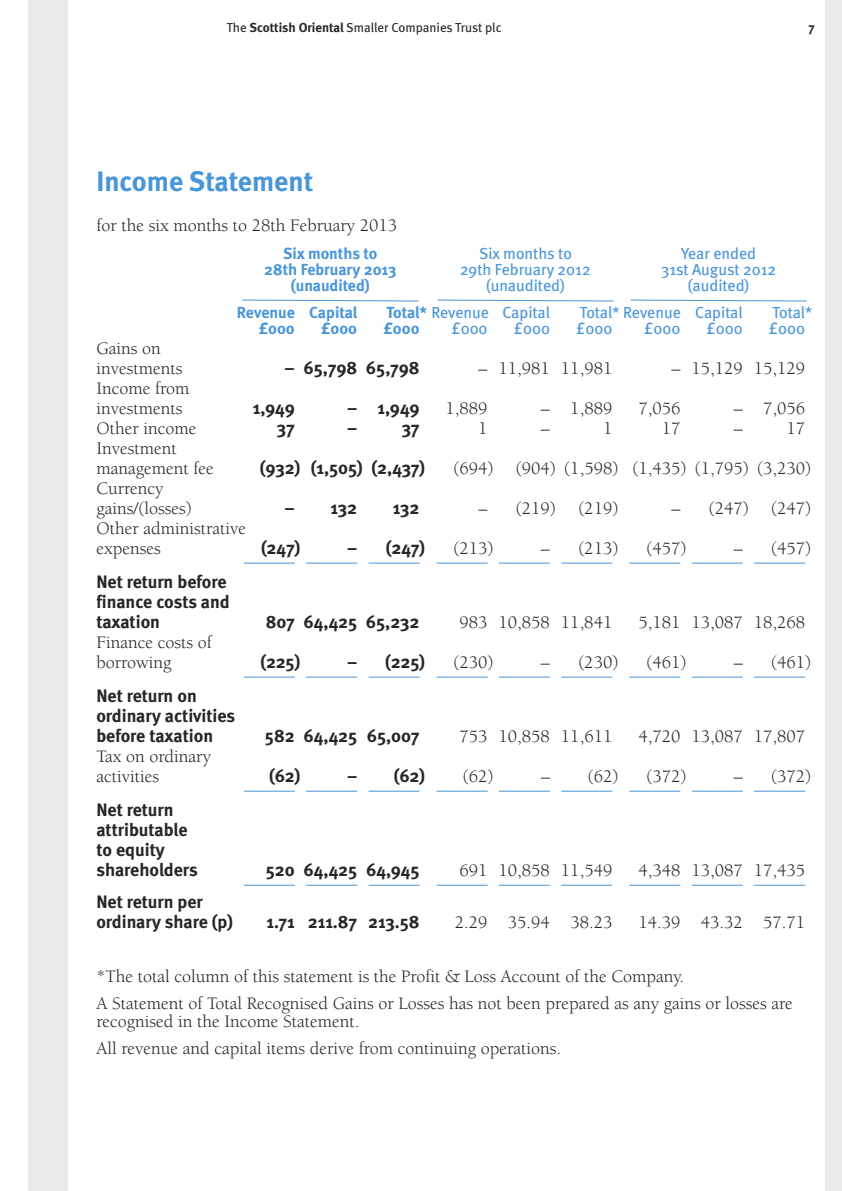
<style>
.page{position:relative;width:842px;height:1191px;background:#fff}
.page>*{position:absolute;margin:0;border:0;box-sizing:border-box;transform-origin:0 0}
.t1{font:700 28px "Meta";color:#4895d9}
.t2{font:18px/20px "Berkeley LT";color:#272627}
.t3{font:700 18px/20px "Meta";color:#272627}
.t4{font:16px "Meta";color:#4895d9}
.t5{font:700 16px "Meta";color:#4895d9}
.t6{font:13px "Meta";color:#272627}
.t7{font:700 13px "Meta";color:#272627}
.s1{font-weight:700}
</style>
<div class="page">
<div style="left:28px;top:0;width:40px;height:1191px;background:#ebeaea"></div>
<div style="left:825px;top:0;width:17px;height:1191px;background:#ebeaea"></div>
<hr style="left:754px;top:884px;width:51px;height:1px;background:#4895d9">
<hr style="left:692px;top:884px;width:51px;height:1px;background:#4895d9">
<hr style="left:629px;top:884px;width:51px;height:1px;background:#4895d9">
<hr style="left:561px;top:884px;width:51px;height:1px;background:#4895d9">
<hr style="left:499px;top:884px;width:51px;height:1px;background:#4895d9">
<hr style="left:437px;top:884px;width:51px;height:1px;background:#4895d9">
<hr style="left:369px;top:884px;width:51px;height:1px;background:#4895d9">
<hr style="left:306px;top:884px;width:51px;height:1px;background:#4895d9">
<hr style="left:244px;top:884px;width:51px;height:1px;background:#4895d9">
<hr style="left:754px;top:790px;width:51px;height:1px;background:#4895d9">
<hr style="left:692px;top:790px;width:51px;height:1px;background:#4895d9">
<hr style="left:629px;top:790px;width:51px;height:1px;background:#4895d9">
<hr style="left:561px;top:790px;width:51px;height:1px;background:#4895d9">
<hr style="left:499px;top:790px;width:51px;height:1px;background:#4895d9">
<hr style="left:437px;top:790px;width:51px;height:1px;background:#4895d9">
<hr style="left:369px;top:790px;width:51px;height:1px;background:#4895d9">
<hr style="left:306px;top:790px;width:51px;height:1px;background:#4895d9">
<hr style="left:244px;top:790px;width:51px;height:1px;background:#4895d9">
<hr style="left:754px;top:676px;width:51px;height:1px;background:#4895d9">
<hr style="left:692px;top:676px;width:51px;height:1px;background:#4895d9">
<hr style="left:629px;top:676px;width:51px;height:1px;background:#4895d9">
<hr style="left:561px;top:676px;width:51px;height:1px;background:#4895d9">
<hr style="left:499px;top:676px;width:51px;height:1px;background:#4895d9">
<hr style="left:437px;top:676px;width:51px;height:1px;background:#4895d9">
<hr style="left:369px;top:676px;width:51px;height:1px;background:#4895d9">
<hr style="left:306px;top:676px;width:51px;height:1px;background:#4895d9">
<hr style="left:244px;top:676px;width:51px;height:1px;background:#4895d9">
<hr style="left:754px;top:562px;width:51px;height:1px;background:#4895d9">
<hr style="left:692px;top:562px;width:51px;height:1px;background:#4895d9">
<hr style="left:629px;top:562px;width:51px;height:1px;background:#4895d9">
<hr style="left:561px;top:562px;width:51px;height:1px;background:#4895d9">
<hr style="left:499px;top:562px;width:51px;height:1px;background:#4895d9">
<hr style="left:437px;top:562px;width:51px;height:1px;background:#4895d9">
<hr style="left:369px;top:562px;width:51px;height:1px;background:#4895d9">
<hr style="left:306px;top:562px;width:51px;height:1px;background:#4895d9">
<hr style="left:244px;top:562px;width:51px;height:1px;background:#4895d9">
<svg style="left:630px;top:299px;width:177px;height:3px"></svg>
<svg style="left:437px;top:299px;width:177px;height:3px"></svg>
<svg style="left:242px;top:299px;width:177px;height:3px"></svg>
<p class="t6" style="left:227px;top:20px;width:276px">The <span class="s1">Scottish Oriental</span> Smaller Companies Trust plc</p>
<p class="t7" style="left:808px;top:20px;width:8px">7</p>
<h1 class="t1" style="left:96px;top:165px;width:218px">Income Statement</h1>
<p class="t2" style="left:96px;top:216px;width:302px">for the six months to 28th February 2013</p>
<p class="t5" style="left:283px;top:244px;width:96px">Six months to</p>
<p class="t4" style="left:479px;top:244px;width:94px">Six months to</p>
<p class="t4" style="left:681px;top:244px;width:77px">Year ended</p>
<p class="t5" style="left:264px;top:260px;width:134px">28th February 2013</p>
<p class="t4" style="left:460px;top:260px;width:132px">29th February 2012</p>
<p class="t4" style="left:661px;top:260px;width:117px">31st August 2012</p>
<p class="t5" style="left:291px;top:276px;width:80px">(unaudited)</p>
<p class="t4" style="left:486px;top:276px;width:80px">(unaudited)</p>
<p class="t4" style="left:688px;top:276px;width:63px">(audited)</p>
<p class="t5" style="left:237px;top:302px;width:122px">Revenue Capital</p>
<p class="t4" style="left:386px;top:302px;width:165px"><span class="s1">Total*</span> Revenue Capital</p>
<p class="t4" style="left:580px;top:302px;width:164px">Total* Revenue Capital</p>
<p class="t4" style="left:772px;top:302px;width:41px">Total*</p>
<p class="t5" style="left:259px;top:318px;width:37px">£000</p>
<p class="t5" style="left:321px;top:318px;width:37px">£000</p>
<p class="t5" style="left:384px;top:318px;width:37px">£000</p>
<p class="t4" style="left:451px;top:318px;width:38px">£000</p>
<p class="t4" style="left:514px;top:318px;width:38px">£000</p>
<p class="t4" style="left:576px;top:318px;width:38px">£000</p>
<p class="t4" style="left:644px;top:318px;width:38px">£000</p>
<p class="t4" style="left:706px;top:318px;width:38px">£000</p>
<p class="t4" style="left:769px;top:318px;width:38px">£000</p>
<p class="t2" style="left:96px;top:338px;width:87px">Gains on investments</p>
<p class="t3" style="left:285px;top:357px;width:136px">– 65,798 65,798</p>
<p class="t2" style="left:479px;top:358px;width:135px">– 11,981 11,981</p>
<p class="t2" style="left:671px;top:358px;width:135px">– 15,129 15,129</p>
<p class="t2" style="left:96px;top:378px;width:94px">Income from investments</p>
<p class="t3" style="left:253px;top:397px;width:43px">1,949</p>
<p class="t3" style="left:347px;top:397px;width:74px">– 1,949</p>
<p class="t2" style="left:446px;top:398px;width:44px">1,889</p>
<p class="t2" style="left:541px;top:398px;width:73px">– 1,889</p>
<p class="t2" style="left:638px;top:398px;width:44px">7,056</p>
<p class="t2" style="left:734px;top:398px;width:73px">– 7,056</p>
<p class="t2" style="left:96px;top:418px;width:101px">Other income</p>
<p class="t3" style="left:277px;top:417px;width:20px">37</p>
<p class="t3" style="left:347px;top:417px;width:12px">–</p>
<p class="t3" style="left:401px;top:417px;width:20px">37</p>
<p class="t2" style="left:478px;top:418px;width:11px">1</p>
<p class="t2" style="left:541px;top:418px;width:10px">–</p>
<p class="t2" style="left:603px;top:418px;width:11px">1</p>
<p class="t2" style="left:662px;top:418px;width:20px">17</p>
<p class="t2" style="left:734px;top:418px;width:10px">–</p>
<p class="t2" style="left:786px;top:418px;width:20px">17</p>
<p class="t2" style="left:96px;top:438px;width:119px">Investment management fee</p>
<p class="t3" style="left:260px;top:457px;width:167px">(932) (1,505) (2,437)</p>
<p class="t2" style="left:454px;top:458px;width:359px">(694) (904) (1,598) (1,435) (1,795) (3,230)</p>
<p class="t2" style="left:96px;top:478px;width:97px">Currency gains/(losses)</p>
<p class="t2" style="left:96px;top:518px;width:151px">Other administrative expenses</p>
<p class="t3" style="left:96px;top:571px;width:135px">Net return before finance costs and taxation</p>
<p class="t2" style="left:96px;top:632px;width:117px">Finance costs of borrowing</p>
<p class="t3" style="left:96px;top:685px;width:140px">Net return on ordinary activities before taxation</p>
<p class="t2" style="left:96px;top:746px;width:116px">Tax on ordinary activities</p>
<p class="t3" style="left:96px;top:799px;width:103px">Net return attributable to equity shareholders</p>
<p class="t3" style="left:285px;top:497px;width:74px">– 132</p>
<p class="t3" style="left:393px;top:497px;width:28px">132</p>
<p class="t2" style="left:479px;top:498px;width:141px">– (219) (219)</p>
<p class="t2" style="left:671px;top:498px;width:141px">– (247) (247)</p>
<p class="t3" style="left:261px;top:537px;width:41px">(247)</p>
<p class="t3" style="left:347px;top:537px;width:80px">– (247)</p>
<p class="t2" style="left:454px;top:538px;width:42px">(213)</p>
<p class="t2" style="left:541px;top:538px;width:79px">– (213)</p>
<p class="t2" style="left:646px;top:538px;width:42px">(457)</p>
<p class="t2" style="left:734px;top:538px;width:79px">– (457)</p>
<p class="t3" style="left:266px;top:611px;width:155px">807 64,425 65,232</p>
<p class="t2" style="left:460px;top:612px;width:154px">983 10,858 11,841</p>
<p class="t2" style="left:638px;top:612px;width:168px">5,181 13,087 18,268</p>
<p class="t3" style="left:260px;top:651px;width:42px">(225)</p>
<p class="t3" style="left:347px;top:651px;width:80px">– (225)</p>
<p class="t2" style="left:454px;top:652px;width:42px">(230)</p>
<p class="t2" style="left:541px;top:652px;width:79px">– (230)</p>
<p class="t2" style="left:646px;top:652px;width:42px">(461)</p>
<p class="t2" style="left:734px;top:652px;width:79px">– (461)</p>
<p class="t3" style="left:265px;top:725px;width:156px">582 64,425 65,007</p>
<p class="t2" style="left:460px;top:726px;width:154px">753 10,858 11,611</p>
<p class="t2" style="left:638px;top:726px;width:168px">4,720 13,087 17,807</p>
<p class="t3" style="left:269px;top:765px;width:33px">(62)</p>
<p class="t3" style="left:347px;top:765px;width:80px">– (62)</p>
<p class="t2" style="left:463px;top:766px;width:32px">(62)</p>
<p class="t2" style="left:541px;top:766px;width:79px">– (62)</p>
<p class="t2" style="left:646px;top:766px;width:42px">(372)</p>
<p class="t2" style="left:734px;top:766px;width:79px">– (372)</p>
<p class="t3" style="left:266px;top:859px;width:155px">520 64,425 64,945</p>
<p class="t2" style="left:460px;top:860px;width:154px">691 10,858 11,549</p>
<p class="t2" style="left:638px;top:860px;width:168px">4,348 13,087 17,435</p>
<p class="t3" style="left:96px;top:891px;width:138px">Net return per ordinary share (p)</p>
<p class="t3" style="left:267px;top:911px;width:154px">1.71 211.87 213.58</p>
<p class="t2" style="left:455px;top:912px;width:159px">2.29 35.94 38.23</p>
<p class="t2" style="left:638px;top:912px;width:168px">14.39 43.32 57.71</p>
<p class="t2" style="left:96px;top:963px;width:698px;line-height:27px">*The total column of this statement is the Profit &amp; Loss Account of the Company.<br>A Statement of Total Recognised Gains or Losses has not been prepared as any gains or losses are</p>
<p class="t2" style="left:96px;top:1008px;width:466px;line-height:27px">recognised in the Income Statement.<br>All revenue and capital items derive from continuing operations.</p>
</div>
